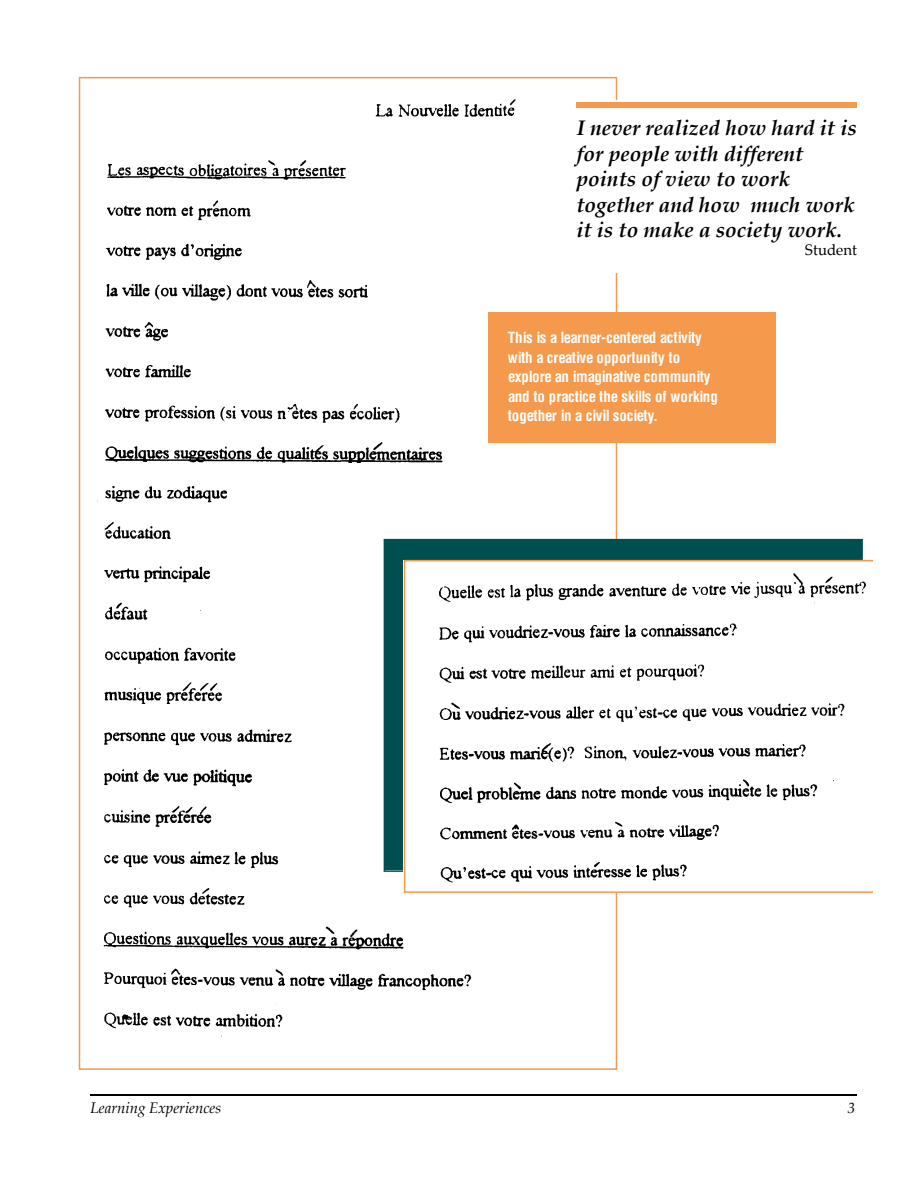
<style>
.page{position:relative;width:918px;height:1188px;background:#fff}
.page>*{position:absolute;margin:0;border:0;box-sizing:border-box;transform-origin:0 0}
.t1{font:italic 700 21px/25.7px "Palatino";color:#000}
.t2{font:700 condensed 15px/19.5px "Helvetica";color:#fff}
.t3{font:italic 15px "Palatino";color:#000}
.t4{font:15px "Palatino";color:#000}
</style>
<div class="page">
<hr style="left:90px;top:1094px;width:767px;height:1px;background:#000">
<img style="left:97px;top:99px;width:429px;height:938px">
<div style="left:385px;top:540px;width:476px;height:330px;background:#004f50"></div>
<svg style="left:404px;top:560px;width:469px;height:333px"></svg>
<img style="left:426px;top:570px;width:447px;height:314px">
<div style="left:488px;top:313px;width:288px;height:130px;background:#f59a4c"></div>
<div style="left:576px;top:102px;width:281px;height:6px;background:#f59a4c"></div>
<h1 class="t1" style="left:576px;top:117px;width:282px">I never realized how hard it is for people with different points of view to work together and how much work it is to make a society work.</h1>
<p class="t4" style="left:805px;top:243px;width:53px">Student</p>
<p class="t2" style="left:508px;top:329px;width:212px">This is a learner-centered activity with a creative opportunity to explore an imaginative community and to practice the skills of working together in a civil society.</p>
<p class="t3" style="left:91px;top:1101px;width:132px">Learning Experiences</p>
<p class="t3" style="left:848px;top:1101px;width:9px">3</p>
</div>
